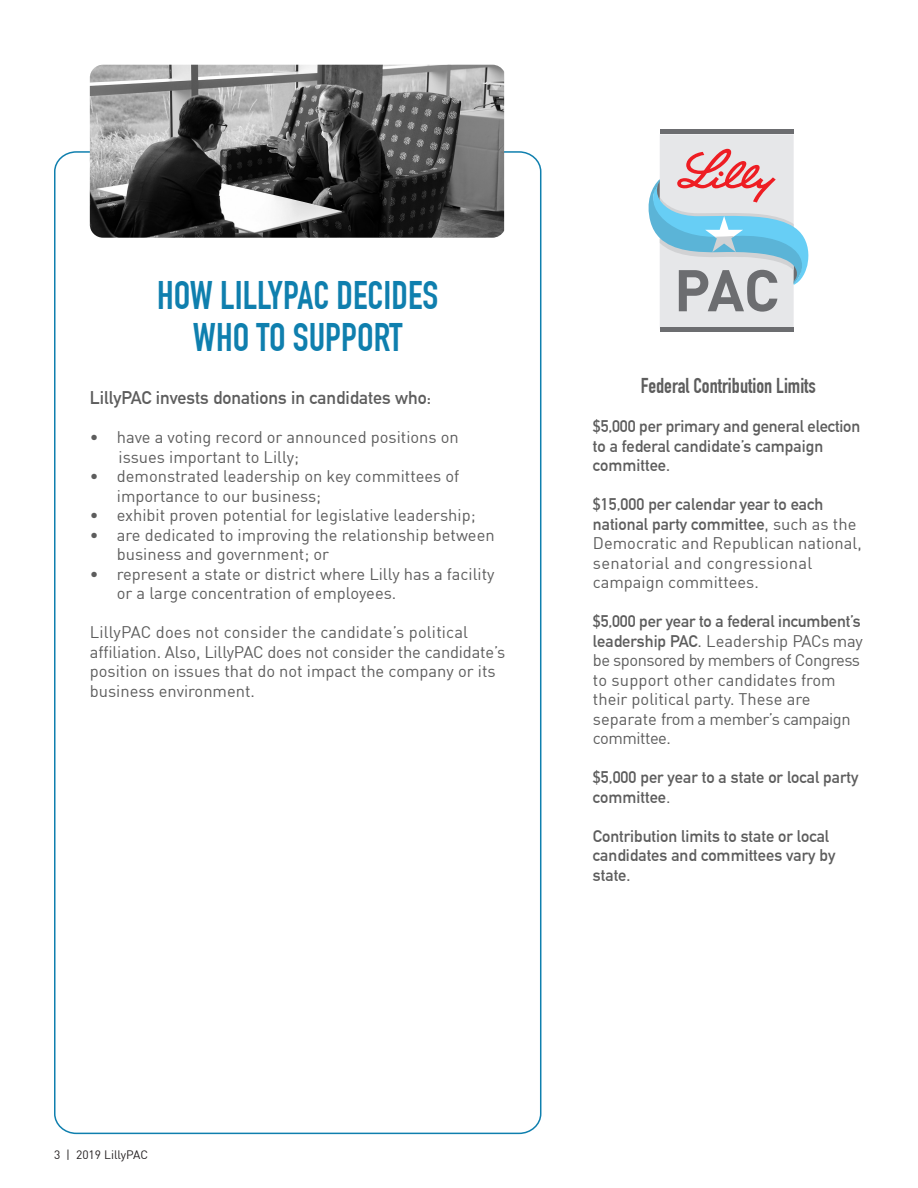
<style>
.page{position:relative;width:918px;height:1188px;background:#fff}
.page>*{position:absolute;margin:0;border:0;box-sizing:border-box;transform-origin:0 0}
.t1{font:700 39px "DIN Condensed";color:#0f7fae}
.t2{font:700 21px "DIN Condensed";color:#5d5d5d}
.t3{font:700 18px "DIN Alternate";color:#5d5d5d}
.t4{font:16.5px/19.5px "DIN";color:#5d5d5d}
.t5{font:700 16.5px/19.5px "DIN Alternate";color:#5d5d5d}
.t6{font:16.5px/19.5px "DIN";letter-spacing:-.03em;color:#5d5d5d}
.t7{font:12px "DIN";color:#231f20}
.s1{font-family:"DIN Alternate";font-weight:700}
.s2{font-family:"DIN";font-weight:400}
</style>
<div class="page">
<svg style="left:649px;top:134px;width:159px;height:193px;background:#c9d1da"></svg>
<hr style="left:660px;top:130px;width:134px;height:4px;background:#6c6d70">
<div style="left:660px;top:327px;width:134px;height:5px;background:#6c6d70"></div>
<img style="left:90px;top:65px;width:414px;height:173px">
<p class="t1" style="left:157px;top:273px;width:283px">HOW LILLYPAC DECIDES</p>
<p class="t1" style="left:193px;top:315px;width:211px">WHO TO SUPPORT</p>
<p class="t3" style="left:90px;top:384px;width:343px">LillyPAC invests donations in candidates who:</p>
<p class="t4" style="left:90px;top:427px;width:371px">• have a voting record or announced positions on</p>
<p class="t4" style="left:119px;top:447px;width:182px">issues important to Lilly;</p>
<p class="t4" style="left:117px;top:466px;width:344px;text-indent:-27px">• demonstrated leadership on key committees of importance to our business;</p>
<p class="t4" style="left:90px;top:505px;width:387px">• exhibit proven potential for legislative leadership;</p>
<p class="t4" style="left:117px;top:525px;width:379px;text-indent:-27px">• are dedicated to improving the relationship between business and government; or</p>
<p class="t4" style="left:117px;top:564px;width:379px;text-indent:-27px">• represent a state or district where Lilly has a facility or a large concentration of employees.</p>
<p class="t4" style="left:90px;top:622px;width:380px">LillyPAC does not consider the candidate’s political</p>
<p class="t4" style="left:90px;top:642px;width:417px">affiliation. Also, LillyPAC does not consider the candidate’s position on issues that do not impact the company or its business environment.</p>
<p class="t2" style="left:641px;top:373px;width:176px">Federal Contribution Limits</p>
<p class="t5" style="left:593px;top:415px;width:269px">$5,000 per primary and general election</p>
<p class="t5" style="left:593px;top:435px;width:232px">to a federal candidate’s campaign committee.</p>
<p class="t4" style="left:593px;top:494px;width:270px"><span class="s1">$15,000 per calendar year to each national party committee</span>, such as the Democratic and Republican national, senatorial and congressional</p>
<p class="t4" style="left:593px;top:572px;width:167px">campaign committees.</p>
<p class="t6" style="left:593px;top:611px;width:271px"><span class="s1">$5,000 per year to a federal incumbent’s leadership PAC</span>. Leadership PACs may be sponsored by members of Congress</p>
<p class="t4" style="left:593px;top:670px;width:259px">to support other candidates from their political party. These are separate from a member’s campaign committee.</p>
<p class="t5" style="left:593px;top:766px;width:267px">$5,000 per year to a state or local party committee<span class="s2">.</span></p>
<p class="t5" style="left:593px;top:825px;width:238px">Contribution limits to state or local</p>
<p class="t5" style="left:593px;top:844px;width:244px">candidates and committees vary by state.</p>
<p class="t7" style="left:54px;top:1147px;width:96px">3 | 2019 LillyPAC</p>
</div>
